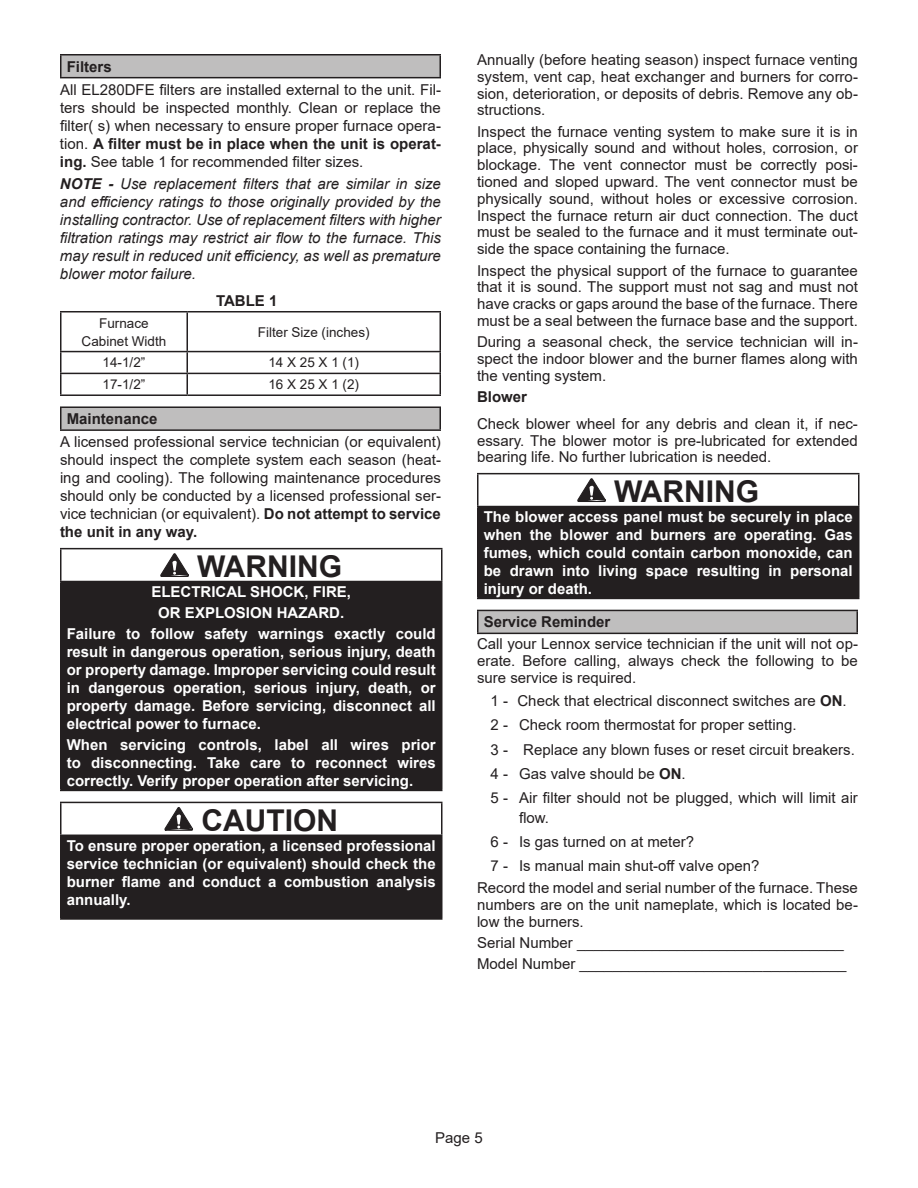
<style>
.page{position:relative;width:918px;height:1188px;background:#fff}
.page>*{position:absolute;margin:0;border:0;box-sizing:border-box;transform-origin:0 0}
.t1{font:700 30px "Arial";color:#231f20}
.t2{font:15px/16.8px "Arial";color:#231f20;text-align:justify}
.t3{font:700 15px/18px "Arial";color:#fff;text-align:justify}
.t4{font:italic 15px/18px "Arial";color:#231f20;text-align:justify}
.t5{font:700 15px "Arial";color:#231f20}
.t6{font:13.5px/18px "Arial";color:#231f20;text-align:center}
.s1{font-weight:700}
</style>
<div class="page">
<div style="left:61px;top:55px;width:379px;height:23px;background:#bfbebe"></div>
<hr style="left:60px;top:54px;width:381px;height:2px;background:#231f20">
<hr style="left:60px;top:56px;width:2px;height:21px;background:#231f20">
<svg style="left:440px;top:56px;width:1px;height:21px"></svg>
<hr style="left:60px;top:77px;width:381px;height:1px;background:#231f20">
<hr style="left:186px;top:312px;width:2px;height:39px;background:#231f20">
<hr style="left:60px;top:352px;width:2px;height:21px;background:#231f20">
<hr style="left:187px;top:351px;width:254px;height:1px;background:#231f20">
<hr style="left:186px;top:352px;width:2px;height:21px;background:#231f20">
<hr style="left:60px;top:373px;width:127px;height:1px;background:#231f20">
<hr style="left:60px;top:374px;width:2px;height:20px;background:#231f20">
<hr style="left:187px;top:373px;width:254px;height:1px;background:#231f20">
<hr style="left:186px;top:374px;width:2px;height:20px;background:#231f20">
<svg style="left:440px;top:352px;width:1px;height:42px"></svg>
<hr style="left:60px;top:394px;width:127px;height:2px;background:#231f20">
<hr style="left:187px;top:394px;width:254px;height:2px;background:#231f20">
<hr style="left:60px;top:311px;width:127px;height:1px;background:#231f20">
<hr style="left:60px;top:312px;width:2px;height:39px;background:#231f20">
<hr style="left:60px;top:351px;width:127px;height:1px;background:#231f20">
<hr style="left:187px;top:311px;width:254px;height:1px;background:#231f20">
<hr style="left:440px;top:312px;width:1px;height:39px;background:#231f20">
<div style="left:61px;top:407px;width:379px;height:23px;background:#bfbebe"></div>
<hr style="left:60px;top:406px;width:381px;height:2px;background:#231f20">
<hr style="left:60px;top:408px;width:2px;height:21px;background:#231f20">
<svg style="left:440px;top:408px;width:1px;height:21px"></svg>
<hr style="left:60px;top:429px;width:381px;height:2px;background:#231f20">
<div style="left:61px;top:582px;width:381px;height:208px;background:#231f20"></div>
<hr style="left:60px;top:548px;width:382px;height:1px;background:#231f20">
<hr style="left:60px;top:549px;width:2px;height:32px;background:#231f20">
<hr style="left:441px;top:549px;width:1px;height:32px;background:#231f20">
<hr style="left:60px;top:581px;width:382px;height:1px;background:#231f20">
<hr style="left:60px;top:582px;width:2px;height:208px;background:#231f20">
<hr style="left:60px;top:790px;width:382px;height:1px;background:#231f20">
<svg style="left:160px;top:553px;width:29px;height:24px"></svg>
<div style="left:61px;top:835px;width:381px;height:84px;background:#231f20"></div>
<hr style="left:60px;top:802px;width:382px;height:1px;background:#231f20">
<hr style="left:60px;top:803px;width:2px;height:32px;background:#231f20">
<hr style="left:441px;top:803px;width:1px;height:32px;background:#231f20">
<hr style="left:60px;top:835px;width:382px;height:1px;background:#231f20">
<hr style="left:60px;top:836px;width:2px;height:82px;background:#231f20">
<hr style="left:60px;top:918px;width:382px;height:2px;background:#231f20">
<svg style="left:164px;top:807px;width:29px;height:24px"></svg>
<div style="left:478px;top:507px;width:381px;height:91px;background:#231f20"></div>
<hr style="left:477px;top:473px;width:383px;height:1px;background:#231f20">
<hr style="left:477px;top:474px;width:1px;height:32px;background:#231f20">
<hr style="left:858px;top:474px;width:2px;height:32px;background:#231f20">
<hr style="left:477px;top:506px;width:383px;height:1px;background:#231f20">
<hr style="left:477px;top:507px;width:1px;height:91px;background:#231f20">
<hr style="left:858px;top:507px;width:2px;height:91px;background:#231f20">
<hr style="left:477px;top:598px;width:383px;height:1px;background:#231f20">
<svg style="left:577px;top:478px;width:29px;height:24px"></svg>
<div style="left:478px;top:610px;width:379px;height:23px;background:#bfbebe"></div>
<hr style="left:477px;top:610px;width:381px;height:1px;background:#231f20">
<svg style="left:477px;top:611px;width:1px;height:22px"></svg>
<hr style="left:856px;top:611px;width:2px;height:22px;background:#231f20">
<hr style="left:477px;top:633px;width:381px;height:1px;background:#231f20">
<p class="t5" style="left:67px;top:56px;width:47px">Filters</p>
<p class="t2" style="left:60px;top:81px;width:382px;line-height:18px">All EL280DFE filters are installed external to the unit. Fil&shy;ters should be inspected monthly. Clean or replace the filter( s) when necessary to ensure proper furnace opera&shy;tion. <span class="s1">A filter must be in place when the unit is operat&shy;ing.</span> See table 1 for recommended filter sizes.</p>
<p class="t4" style="left:60px;top:175px;width:382px"><span class="s1">NOTE -</span> Use replacement filters that are similar in size and efficiency ratings to those originally provided by the installing contractor. Use of replacement filters with higher filtration ratings may restrict air flow to the furnace. This may result in reduced unit efficiency, as well as premature blower motor failure.</p>
<p class="t5" style="left:216px;top:290px;width:63px">TABLE 1</p>
<p class="t6" style="left:82px;top:314px;width:86px">Furnace<br>Cabinet Width</p>
<p class="t6" style="left:258px;top:323px;width:113px">Filter Size (inches)</p>
<p class="t6" style="left:103px;top:354px;width:44px">14-1/2”</p>
<p class="t6" style="left:268px;top:354px;width:92px">14 X 25 X 1 (1)</p>
<p class="t6" style="left:103px;top:375px;width:44px">17-1/2”</p>
<p class="t6" style="left:268px;top:375px;width:92px">16 X 25 X 1 (2)</p>
<p class="t5" style="left:67px;top:408px;width:92px">Maintenance</p>
<p class="t2" style="left:60px;top:433px;width:382px;line-height:18px">A licensed professional service technician (or equivalent) should inspect the complete system each season (heat&shy;ing and cooling). The following maintenance procedures should only be conducted by a licensed professional ser&shy;vice technician (or equivalent). <span class="s1">Do not attempt to service the unit in any way.</span></p>
<h1 class="t1" style="left:197px;top:545px;width:146px">WARNING</h1>
<p class="t3" style="left:67px;top:581px;width:371px;line-height:21px;text-align:center">ELECTRICAL SHOCK, FIRE,<br>OR EXPLOSION HAZARD.<br>Failure to follow safety warnings exactly could</p>
<p class="t3" style="left:67px;top:643px;width:371px">result in dangerous operation, serious injury, death or property damage. Improper servicing could result in dangerous operation, serious injury, death, or property damage. Before servicing, disconnect all electrical power to furnace.</p>
<p class="t3" style="left:67px;top:736px;width:371px">When servicing controls, label all wires prior to disconnecting. Take care to reconnect wires correctly. Verify proper operation after servicing.</p>
<h1 class="t1" style="left:201px;top:799px;width:138px">CAUTION</h1>
<p class="t3" style="left:67px;top:837px;width:371px">To ensure proper operation, a licensed professional service technician (or equivalent) should check the burner flame and conduct a combustion analysis annually.</p>
<p class="t2" style="left:477px;top:51px;width:382px">Annually (before heating season) inspect furnace venting system, vent cap, heat exchanger and burners for corro&shy;sion, deterioration, or deposits of debris. Remove any ob&shy;structions.</p>
<p class="t2" style="left:477px;top:123px;width:382px">Inspect the furnace venting system to make sure it is in place, physically sound and without holes, corrosion, or blockage. The vent connector must be correctly posi&shy;tioned and sloped upward. The vent connector must be physically sound, without holes or excessive corrosion.<br>Inspect the furnace return air duct connection. The duct must be sealed to the furnace and it must terminate out&shy;side the space containing the furnace.</p>
<p class="t2" style="left:477px;top:262px;width:382px">Inspect the physical support of the furnace to guarantee that it is sound. The support must not sag and must not have cracks or gaps around the base of the furnace. There must be a seal between the furnace base and the support.</p>
<p class="t2" style="left:477px;top:333px;width:382px">During a seasonal check, the service technician will in&shy;spect the indoor blower and the burner flames along with the venting system.</p>
<p class="t5" style="left:477px;top:386px;width:52px">Blower</p>
<p class="t2" style="left:477px;top:415px;width:382px">Check blower wheel for any debris and clean it, if nec&shy;essary. The blower motor is pre-lubricated for extended bearing life. No further lubrication is needed.</p>
<h1 class="t1" style="left:614px;top:470px;width:146px">WARNING</h1>
<p class="t3" style="left:484px;top:508px;width:371px">The blower access panel must be securely in place when the blower and burners are operating. Gas fumes, which could contain carbon monoxide, can be drawn into living space resulting in personal injury or death.</p>
<p class="t5" style="left:484px;top:612px;width:128px">Service Reminder</p>
<p class="t2" style="left:477px;top:636px;width:383px">Call your Lennox service technician if the unit will not op&shy;erate. Before calling, always check the following to be sure service is required.</p>
<p class="t2" style="left:490px;top:689px;width:369px;line-height:24.2px;text-align:left">1 - Check that electrical disconnect switches are <span class="s1">ON</span>.<br>2 - Check room thermostat for proper setting.<br>3 - Replace any blown fuses or reset circuit breakers.<br>4 - Gas valve should be <span class="s1">ON</span>.<br>5 - Air filter should not be plugged, which will limit air</p>
<p class="t2" style="left:490px;top:805px;width:271px;line-height:24.2px;text-align:left;text-indent:28px">flow.<br>6 - Is gas turned on at meter?<br>7 - Is manual main shut-off valve open?</p>
<p class="t2" style="left:477px;top:879px;width:382px">Record the model and serial number of the furnace. These numbers are on the unit nameplate, which is located be&shy;low the burners.</p>
<p class="t2" style="left:477px;top:932px;width:371px;line-height:21.3px">Serial Number ________________________________<br>Model Number ________________________________</p>
<p class="t2" style="left:435px;top:1129px;width:49px">Page 5</p>
</div>
